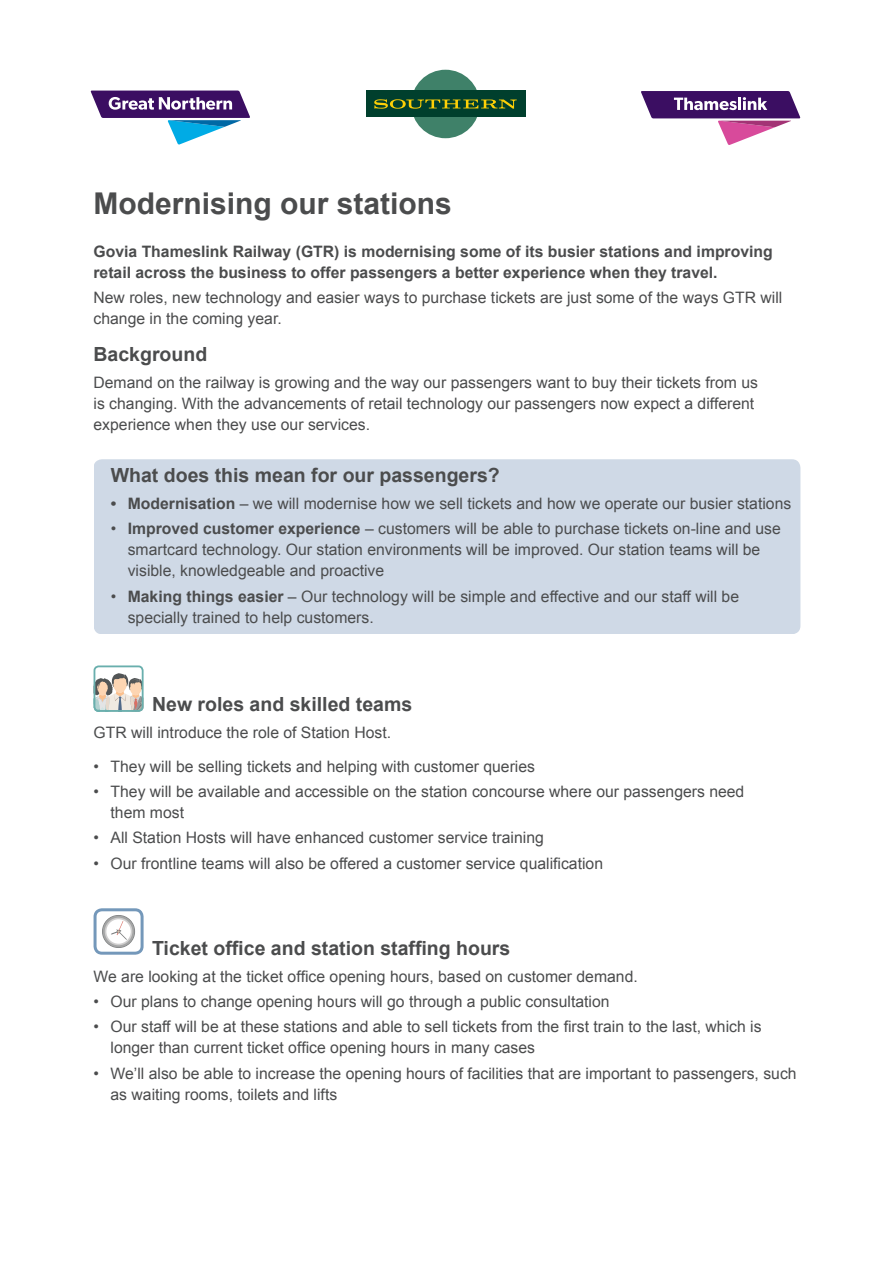
<style>
.page{position:relative;width:893px;height:1263px;background:#fff}
.page>*{position:absolute;margin:0;border:0;box-sizing:border-box;transform-origin:0 0}
.t1{font:700 30px "Arial";color:#4b4c4d}
.t2{font:700 19.5px "Arial";color:#4b4c4d}
.t3{font:15.75px/21px "Arial";color:#4b4c4d}
.t4{font:700 15.75px/21px "Arial";color:#4b4c4d}
.s1{font-weight:700}
</style>
<div class="page">
<svg style="left:641px;top:91px;width:159px;height:54px"></svg>
<svg style="left:91px;top:91px;width:159px;height:54px"></svg>
<svg style="left:366px;top:69px;width:160px;height:70px"></svg>
<div style="left:94px;top:459px;width:706px;height:175px;background:#cfd9e6"></div>
<svg style="left:94px;top:673px;width:47px;height:38px"></svg>
<div style="left:94px;top:665px;width:50px;height:47px;border:2px solid #69afad;border-radius:4px"></div>
<svg style="left:102px;top:915px;width:33px;height:33px"></svg>
<svg style="left:103px;top:915px;width:31px;height:32px"></svg>
<div style="left:105px;top:918px;width:27px;height:27px;background:#cfcece;border-radius:50%"></div>
<div style="left:106px;top:919px;width:25px;height:25px;background:#fff;border-radius:50%"></div>
<svg style="left:111px;top:921px;width:16px;height:19px"></svg>
<div style="left:94px;top:908px;width:50px;height:47px;border:3px solid #7498ba;border-radius:7px"></div>
<h1 class="t1" style="left:94px;top:184px;width:360px">Modernising our stations</h1>
<p class="t4" style="left:94px;top:241px;width:681px">Govia Thameslink Railway (GTR) is modernising some of its busier stations and improving retail across the business to offer passengers a better experience when they travel.</p>
<p class="t3" style="left:94px;top:287px;width:690px">New roles, new technology and easier ways to purchase tickets are just some of the ways GTR will change in the coming year.</p>
<p class="t2" style="left:94px;top:341px;width:115px">Background</p>
<p class="t3" style="left:94px;top:372px;width:666px">Demand on the railway is growing and the way our passengers want to buy their tickets from us is changing. With the advancements of retail technology our passengers now expect a different experience when they use our services.</p>
<p class="t2" style="left:111px;top:462px;width:391px">What does this mean for our passengers?</p>
<p class="t3" style="left:111px;top:493px;width:682px"><span class="s1">• Modernisation</span> – we will modernise how we sell tickets and how we operate our busier stations</p>
<p class="t3" style="left:128px;top:518px;width:655px;text-indent:-17px">• <span class="s1">Improved customer experience</span> – customers will be able to purchase tickets on-line and use smartcard technology. Our station environments will be improved. Our station teams will be visible, knowledgeable and proactive</p>
<p class="t3" style="left:128px;top:586px;width:613px;text-indent:-17px">• <span class="s1">Making things easier</span> – Our technology will be simple and effective and our staff will be specially trained to help customers.</p>
<p class="t2" style="left:152px;top:691px;width:262px">New roles and skilled teams</p>
<p class="t3" style="left:94px;top:722px;width:299px">GTR will introduce the role of Station Host.</p>
<p class="t3" style="left:94px;top:756px;width:443px">• They will be selling tickets and helping with customer queries</p>
<p class="t3" style="left:111px;top:781px;width:635px;text-indent:-17px">• They will be available and accessible on the station concourse where our passengers need them most</p>
<p class="t3" style="left:94px;top:827px;width:452px">• All Station Hosts will have enhanced customer service training</p>
<p class="t3" style="left:94px;top:853px;width:511px">• Our frontline teams will also be offered a customer service qualification</p>
<p class="t2" style="left:152px;top:935px;width:360px">Ticket office and station staffing hours</p>
<p class="t3" style="left:94px;top:966px;width:546px">We are looking at the ticket office opening hours, based on customer demand.</p>
<p class="t3" style="left:94px;top:991px;width:518px">• Our plans to change opening hours will go through a public consultation</p>
<p class="t3" style="left:111px;top:1016px;width:653px;text-indent:-17px">• Our staff will be at these stations and able to sell tickets from the first train to the last, which is longer than current ticket office opening hours in many cases</p>
<p class="t3" style="left:111px;top:1063px;width:688px;text-indent:-17px">• We’ll also be able to increase the opening hours of facilities that are important to passengers, such as waiting rooms, toilets and lifts</p>
</div>
